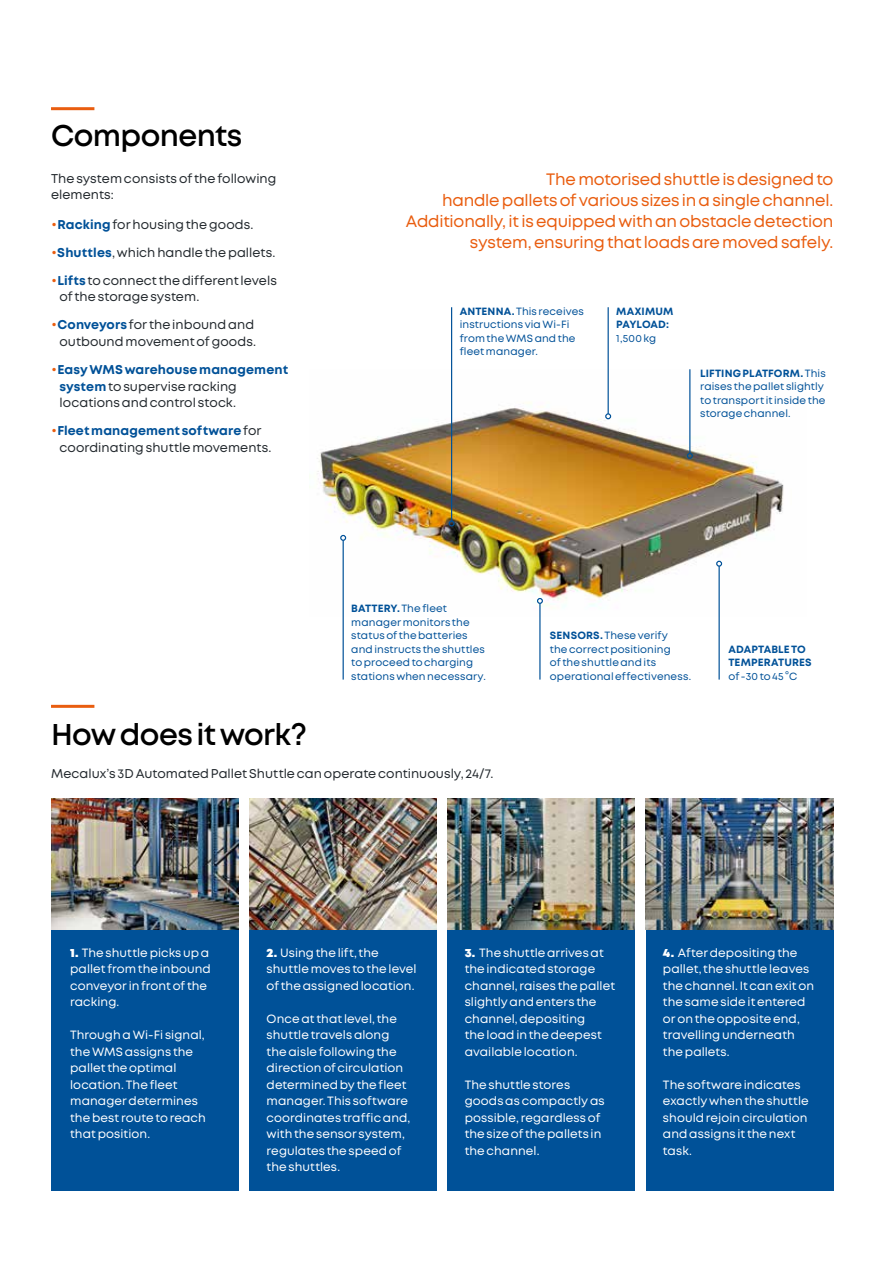
<style>
.page{position:relative;width:893px;height:1263px;background:#fff}
.page>*{position:absolute;margin:0;border:0;box-sizing:border-box;transform-origin:0 0}
.t1{font:600 30px "Mont";letter-spacing:-.02em;color:#000}
.t2{font:16.5px/21px "Mont";letter-spacing:-.01em;color:#e95d0f;text-align:right}
.t3{font:12.75px/16.5px "Mont";letter-spacing:.005em;color:#23292e}
.t4{font:12px/16.5px "Mont";letter-spacing:.005em;color:#fff}
.t5{font:10.5px/13.5px "Mont";letter-spacing:.01em;color:#005198}
.t6{font:700 10.5px/13.5px "Mont";letter-spacing:.01em;color:#005198}
.s1{font-family:"Gotham";color:#e95d0f}
.s2{font-weight:700;color:#005198}
.s3{font-weight:700}
.s4{font-weight:900}
</style>
<div class="page">
<div style="left:249px;top:930px;width:187px;height:261px;background:#005198"></div>
<img style="left:249px;top:798px;width:187px;height:132px">
<div style="left:448px;top:930px;width:187px;height:261px;background:#005198"></div>
<img style="left:448px;top:798px;width:187px;height:132px">
<div style="left:646px;top:930px;width:187px;height:261px;background:#005198"></div>
<img style="left:646px;top:798px;width:187px;height:132px">
<div style="left:51px;top:930px;width:187px;height:261px;background:#005198"></div>
<img style="left:51px;top:798px;width:187px;height:132px">
<hr style="left:51px;top:705px;width:43px;height:3px;background:#e95d0f">
<hr style="left:51px;top:107px;width:43px;height:3px;background:#e95d0f">
<img style="left:317px;top:369px;width:467px;height:247px">
<hr style="left:451px;top:307px;width:1px;height:214px;background:#005198">
<svg style="left:449px;top:520px;width:6px;height:6px"></svg>
<hr style="left:608px;top:307px;width:1px;height:107px;background:#005198">
<svg style="left:605px;top:413px;width:6px;height:6px"></svg>
<hr style="left:539px;top:603px;width:2px;height:77px;background:#005198">
<svg style="left:537px;top:598px;width:6px;height:6px"></svg>
<hr style="left:718px;top:566px;width:2px;height:114px;background:#005198">
<svg style="left:716px;top:561px;width:6px;height:6px"></svg>
<hr style="left:689px;top:369px;width:1px;height:84px;background:#005198">
<svg style="left:687px;top:453px;width:6px;height:6px"></svg>
<hr style="left:343px;top:540px;width:1px;height:140px;background:#005198">
<svg style="left:340px;top:535px;width:6px;height:6px"></svg>
<h1 class="t1" style="left:51px;top:116px;width:193px">Components</h1>
<p class="t3" style="left:51px;top:170px;width:227px">The system consists of the following elements:</p>
<h2 class="t2" style="left:406px;top:169px;width:429px">The motorised shuttle is designed to<br>handle pallets of various sizes in a single channel.<br>Additionally, it is equipped with an obstacle detection system, ensuring that loads are moved safely.</h2>
<p class="t3" style="left:51px;top:216px;width:204px"><span class="s1">•</span><span class="s2">Racking</span> for housing the goods.</p>
<p class="t3" style="left:51px;top:244px;width:226px"><span class="s1">•</span><span class="s2">Shuttles</span>, which handle the pallets.</p>
<p class="t3" style="left:60px;top:272px;width:219px;text-indent:-8px"><span class="s1">•</span><span class="s2">Lifts</span> to connect the different levels of the storage system.</p>
<p class="t3" style="left:51px;top:317px;width:207px;text-align:right"><span class="s1">•</span><span class="s2">Conveyors</span> for the inbound and outbound movement of goods.</p>
<p class="t3" style="left:60px;top:362px;width:230px;text-indent:-9px"><span class="s1">•</span><span class="s2">Easy WMS warehouse management system</span> to supervise racking locations and control stock.</p>
<p class="t3" style="left:60px;top:423px;width:213px;text-indent:-9px"><span class="s1">•</span><span class="s2">Fleet management software</span> for coordinating shuttle movements.</p>
<p class="t5" style="left:460px;top:304px;width:126px"><span class="s3">ANTENNA.</span> This receives instructions via Wi-Fi from the WMS and the fleet manager.</p>
<p class="t6" style="left:616px;top:304px;width:59px">MAXIMUM<br>PAYLOAD:</p>
<p class="t5" style="left:616px;top:331px;width:41px">1,500 kg</p>
<p class="t5" style="left:700px;top:366px;width:127px"><span class="s3">LIFTING PLATFORM.</span> This raises the pallet slightly to transport it inside the storage channel.</p>
<h1 class="t1" style="left:51px;top:715px;width:257px">How does it work?</h1>
<p class="t5" style="left:351px;top:602px;width:136px"><span class="s3">BATTERY.</span> The fleet manager monitors the status of the batteries and instructs the shuttles to proceed to charging stations when necessary.</p>
<p class="t3" style="left:51px;top:765px;width:444px">Mecalux’s 3D Automated Pallet Shuttle can operate continuously, 24/7.</p>
<p class="t5" style="left:550px;top:629px;width:143px"><span class="s3">SENSORS.</span> These verify<br>the correct positioning<br>of the shuttle and its operational effectiveness.</p>
<p class="t6" style="left:728px;top:642px;width:85px">ADAPTABLE TO<br>TEMPERATURES</p>
<p class="t5" style="left:728px;top:669px;width:70px">of -30 to 45 °C</p>
<p class="t4" style="left:70px;top:944px;width:142px"><span class="s4">1.</span> The shuttle picks up a pallet from the inbound conveyor in front of the racking.</p>
<p class="t4" style="left:70px;top:1027px;width:137px">Through a Wi-Fi signal, the WMS assigns the pallet the optimal location. The fleet manager determines the best route to reach that position.</p>
<p class="t4" style="left:267px;top:944px;width:152px"><span class="s4">2.</span> Using the lift, the shuttle moves to the level of the assigned location.</p>
<p class="t4" style="left:267px;top:1010px;width:145px">Once at that level, the shuttle travels along the aisle following the direction of circulation determined by the fleet manager. This software coordinates traffic and, with the sensor system, regulates the speed of the shuttles.</p>
<p class="t4" style="left:465px;top:944px;width:152px"><span class="s4">3.</span> The shuttle arrives at the indicated storage channel, raises the pallet slightly and enters the channel, depositing<br>the load in the deepest available location.</p>
<p class="t4" style="left:465px;top:1076px;width:142px">The shuttle stores goods as compactly as possible, regardless of the size of the pallets in the channel.</p>
<p class="t4" style="left:663px;top:944px;width:153px"><span class="s4">4.</span> After depositing the pallet, the shuttle leaves the channel. It can exit on the same side it entered or on the opposite end, travelling underneath the pallets.</p>
<p class="t4" style="left:663px;top:1076px;width:147px">The software indicates exactly when the shuttle should rejoin circulation and assigns it the next task.</p>
</div>
